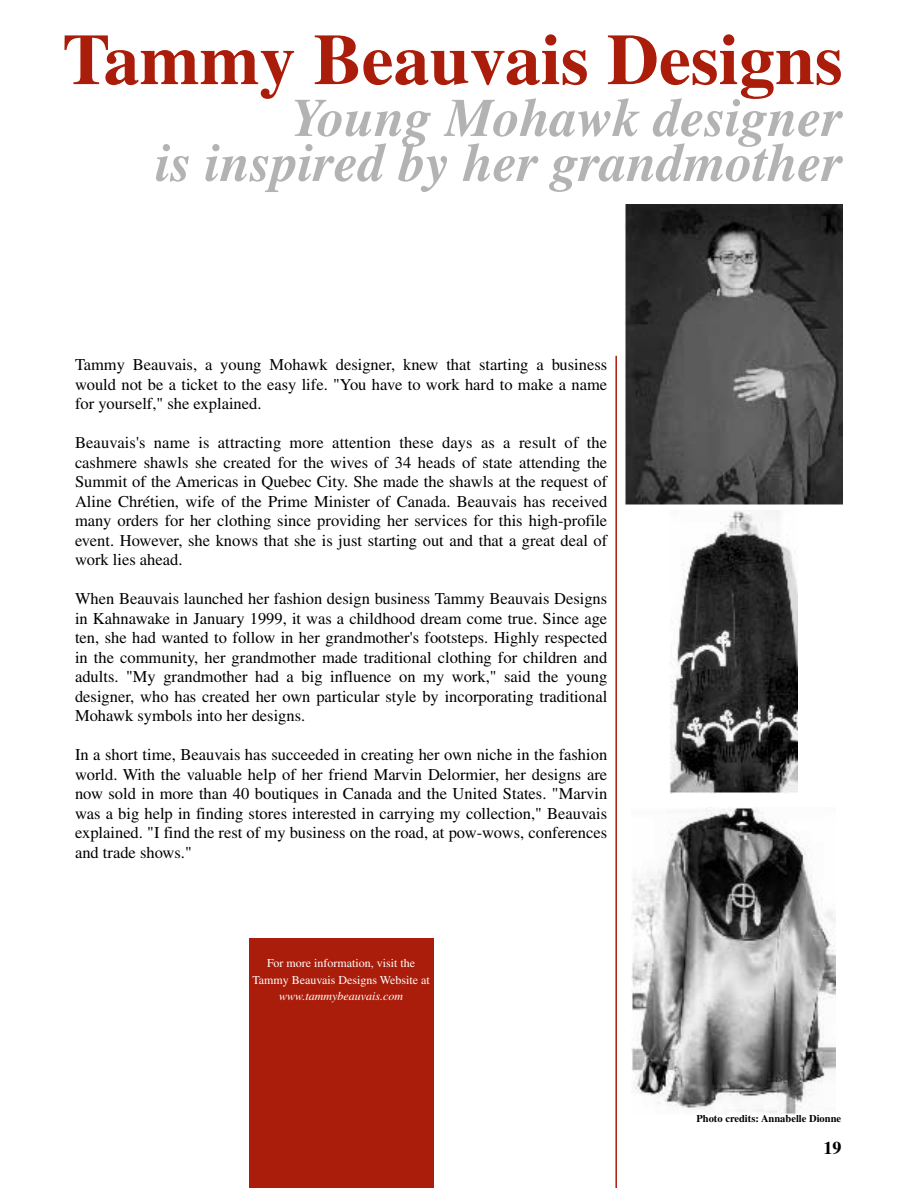
<style>
.page{position:relative;width:918px;height:1188px;background:#fff}
.page>*{position:absolute;margin:0;border:0;box-sizing:border-box;transform-origin:0 0}
.t1{font:700 72px "Times";color:#aa1d0a}
.t2{font:italic 700 54px/45px "Times";color:#b3b3b3;text-align:right}
.t3{font:700 18px "Times";color:#000}
.t4{font:16.5px/19.5px "Times";color:#000;text-align:justify}
.t5{font:12px/16.5px "Times";color:#fff;text-align:center}
.t6{font:italic 12px "Times";color:#fff}
.t7{font:700 10.5px "Times";color:#000}
</style>
<div class="page">
<div style="left:249px;top:939px;width:185px;height:249px;background:#aa1d0a"></div>
<img style="left:625px;top:204px;width:218px;height:301px">
<img style="left:669px;top:510px;width:129px;height:284px">
<img style="left:632px;top:807px;width:204px;height:307px">
<hr style="left:615px;top:356px;width:2px;height:832px;background:#aa1d0a">
<h1 class="t1" style="left:62px;top:17px;width:782px">Tammy Beauvais Designs</h1>
<h2 class="t2" style="left:156px;top:94px;width:689px">Young Mohawk designer<br>is inspired by her grandmother</h2>
<p class="t4" style="left:75px;top:355px;width:534px">Tammy Beauvais, a young Mohawk designer, knew that starting a business would not be a ticket to the easy life. "You have to work hard to make a name for yourself," she explained.</p>
<p class="t4" style="left:75px;top:433px;width:534px">Beauvais's name is attracting more attention these days as a result of the cashmere shawls she created for the wives of 34 heads of state attending the Summit of the Americas in Quebec City. She made the shawls at the request of Aline Chrétien, wife of the Prime Minister of Canada. Beauvais has received many orders for her clothing since providing her services for this high-profile event. However, she knows that she is just starting out and that a great deal of work lies ahead.</p>
<p class="t4" style="left:75px;top:589px;width:534px">When Beauvais launched her fashion design business Tammy Beauvais Designs in Kahnawake in January 1999, it was a childhood dream come true. Since age ten, she had wanted to follow in her grandmother's footsteps. Highly respected in the community, her grandmother made traditional clothing for children and adults. "My grandmother had a big influence on my work," said the young designer, who has created her own particular style by incorporating traditional Mohawk symbols into her designs.</p>
<p class="t4" style="left:75px;top:745px;width:534px">In a short time, Beauvais has succeeded in creating her own niche in the fashion world. With the valuable help of her friend Marvin Delormier, her designs are now sold in more than 40 boutiques in Canada and the United States. "Marvin was a big help in finding stores interested in carrying my collection," Beauvais explained. "I find the rest of my business on the road, at pow-wows, conferences and trade shows."</p>
<p class="t5" style="left:252px;top:955px;width:179px">For more information, visit the<br>Tammy Beauvais Designs Website at</p>
<p class="t6" style="left:279px;top:990px;width:125px">www.tammybeauvais.com</p>
<p class="t7" style="left:696px;top:1112px;width:146px">Photo credits: Annabelle Dionne</p>
<p class="t3" style="left:824px;top:1137px;width:19px">19</p>
</div>
